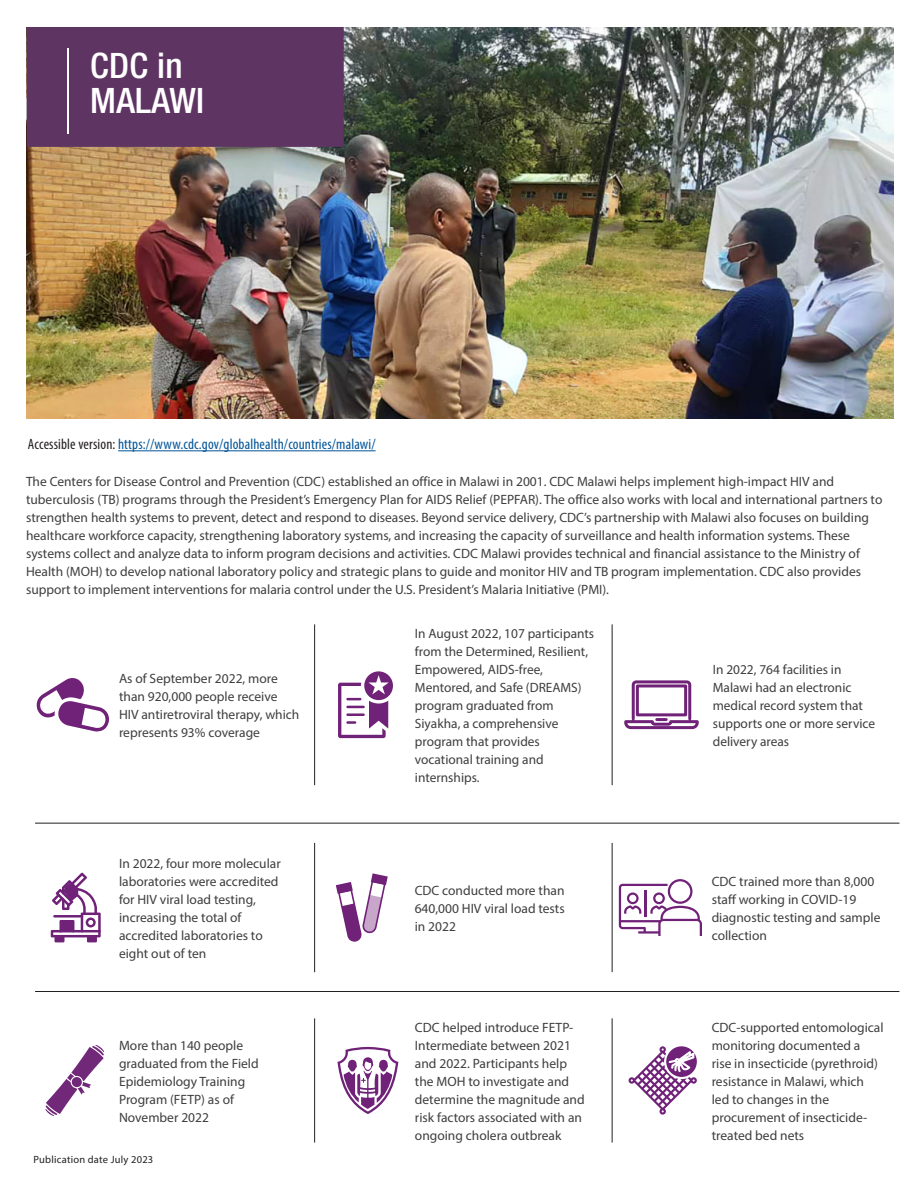
<style>
.page{position:relative;width:918px;height:1188px;background:#fff}
.page>*{position:absolute;margin:0;border:0;box-sizing:border-box;transform-origin:0 0}
.t1{font:500 condensed 35.1px/35.1px "Helvetica Neue LT Std";letter-spacing:.01em;color:#fff}
.t2{font:condensed 15px "Myriad Pro";letter-spacing:.01em;color:#005499}
.t3{font:13.5px/18px "Myriad Pro";color:#3e3e3f}
.t4{font:10.5px "Myriad Pro";letter-spacing:.02em;color:#231f20}
.s1{color:#231f20}
</style>
<div class="page">
<img style="left:27px;top:27px;width:866px;height:391px">
<div style="left:27px;top:27px;width:317px;height:120px;background:#5e3463"></div>
<hr style="left:67px;top:49px;width:1px;height:85px;background:#fff">
<hr style="left:118px;top:450px;width:258px;height:1px;background:#005499">
<svg style="left:51px;top:873px;width:50px;height:69px"></svg>
<svg style="left:36px;top:678px;width:73px;height:54px"></svg>
<hr style="left:35px;top:823px;width:864px;height:1px;background:#231f20">
<hr style="left:314px;top:624px;width:1px;height:161px;background:#231f20">
<hr style="left:612px;top:624px;width:1px;height:161px;background:#231f20">
<hr style="left:314px;top:843px;width:1px;height:129px;background:#231f20">
<hr style="left:612px;top:843px;width:1px;height:129px;background:#231f20">
<hr style="left:35px;top:991px;width:864px;height:1px;background:#231f20">
<hr style="left:314px;top:1018px;width:1px;height:125px;background:#231f20">
<hr style="left:612px;top:1018px;width:1px;height:125px;background:#231f20">
<svg style="left:338px;top:671px;width:55px;height:67px"></svg>
<svg style="left:619px;top:879px;width:83px;height:57px"></svg>
<hr style="left:645px;top:890px;width:2px;height:26px;background:#702178">
<svg style="left:624px;top:680px;width:75px;height:50px"></svg>
<svg style="left:338px;top:1047px;width:60px;height:67px"></svg>
<svg style="left:45px;top:1045px;width:59px;height:71px"></svg>
<svg style="left:336px;top:873px;width:52px;height:69px"></svg>
<svg style="left:629px;top:1046px;width:68px;height:69px"></svg>
<h1 class="t1" style="left:90px;top:48px;width:116px">CDC in<br>MALAWI</h1>
<p class="t2" style="left:28px;top:435px;width:349px"><span class="s1">Accessible version:</span> https://www.cdc.gov/globalhealth/countries/malawi/</p>
<p class="t3" style="left:26px;top:472px;width:858px">The Centers for Disease Control and Prevention (CDC) established an office in Malawi in 2001. CDC Malawi helps implement high-impact HIV and tuberculosis (TB) programs through the President’s Emergency Plan for AIDS Relief (PEPFAR). The office also works with local and international partners to strengthen health systems to prevent, detect and respond to diseases. Beyond service delivery, CDC’s partnership with Malawi also focuses on building healthcare workforce capacity, strengthening laboratory systems, and increasing the capacity of surveillance and health information systems. These systems collect and analyze data to inform program decisions and activities. CDC Malawi provides technical and financial assistance to the Ministry of Health (MOH) to develop national laboratory policy and strategic plans to guide and monitor HIV and TB program implementation. CDC also provides support to implement interventions for malaria control under the U.S. President’s Malaria Initiative (PMI).</p>
<p class="t3" style="left:119px;top:669px;width:182px">As of September 2022, more than 920,000 people receive<br>HIV antiretroviral therapy, which represents 93% coverage</p>
<p class="t3" style="left:119px;top:854px;width:163px">In 2022, four more molecular laboratories were accredited for HIV viral load testing, increasing the total of accredited laboratories to eight out of ten</p>
<p class="t3" style="left:119px;top:1036px;width:141px">More than 140 people graduated from the Field<br>Epidemiology Training<br>Program (FETP) as of<br>November 2022</p>
<p class="t4" style="left:34px;top:1153px;width:121px">Publication date July 2023</p>
<p class="t3" style="left:415px;top:624px;width:181px">In August 2022, 107 participants from the Determined, Resilient,<br>Empowered, AIDS-free,<br>Mentored, and Safe (DREAMS) program graduated from<br>Siyakha, a comprehensive program that provides vocational training and internships.</p>
<p class="t3" style="left:415px;top:881px;width:152px;text-align:justify">CDC conducted more than 640,000 HIV viral load tests in 2022</p>
<p class="t3" style="left:415px;top:1018px;width:171px">CDC helped introduce FETP-<br>Intermediate between 2021 and 2022. Participants help the MOH to investigate and determine the magnitude and risk factors associated with an ongoing cholera outbreak</p>
<p class="t3" style="left:713px;top:660px;width:164px">In 2022, 764 facilities in<br>Malawi had an electronic medical record system that supports one or more service delivery areas</p>
<p class="t3" style="left:712px;top:872px;width:170px">CDC trained more than 8,000 staff working in COVID-19 diagnostic testing and sample collection</p>
<p class="t3" style="left:712px;top:1018px;width:173px">CDC-supported entomological monitoring documented a<br>rise in insecticide (pyrethroid) resistance in Malawi, which led to changes in the procurement of insecticide&shy;treated bed nets</p>
</div>
